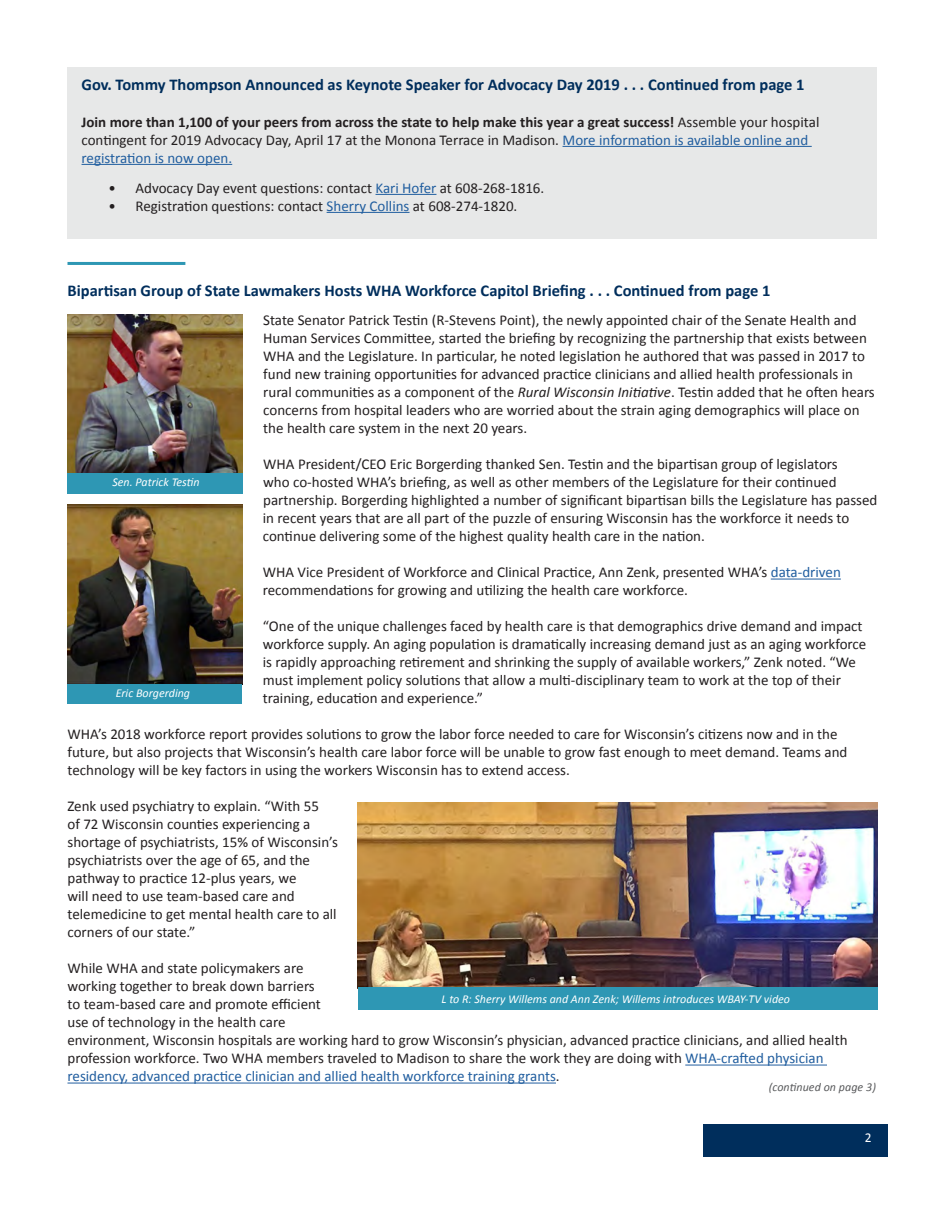
<style>
.page{position:relative;width:945px;height:1215px;background:#fff}
.page>*{position:absolute;margin:0;border:0;box-sizing:border-box;transform-origin:0 0}
.Subhead{font:700 16.5px "Calibri";color:#002e5c}
.Body_Copy{font:15px/18px "Calibri";color:#231f20}
.t1{font:13.5px "Calibri";color:#fff}
.Photo_Caption{font:italic 12px "Calibri";color:#fff}
.Continued{font:italic 12px "Calibri";letter-spacing:.005em;color:#58595b}
.s1{font-weight:700}
.s2{color:#215e9f}
.s3{font-style:italic}
</style>
<div class="page">
<div style="left:704px;top:1124px;width:184px;height:32px;background:#002e5c"></div>
<hr style="left:771px;top:579px;width:70px;height:1px;background:#215e9f">
<hr style="left:685px;top:1065px;width:142px;height:1px;background:#215e9f">
<hr style="left:68px;top:1083px;width:488px;height:1px;background:#215e9f">
<div style="left:68px;top:68px;width:810px;height:171px;background:#e7e8e8"></div>
<hr style="left:68px;top:262px;width:117px;height:3px;background:#2e97b4">
<img style="left:68px;top:315px;width:175px;height:158px">
<div style="left:68px;top:473px;width:175px;height:21px;background:#2e97b4"></div>
<img style="left:68px;top:505px;width:175px;height:179px">
<div style="left:68px;top:684px;width:174px;height:20px;background:#2e97b4"></div>
<hr style="left:563px;top:146px;width:249px;height:1px;background:#215e9f">
<hr style="left:82px;top:164px;width:150px;height:1px;background:#215e9f">
<hr style="left:376px;top:194px;width:60px;height:1px;background:#215e9f">
<hr style="left:327px;top:212px;width:83px;height:1px;background:#215e9f">
<img style="left:358px;top:803px;width:519px;height:185px">
<div style="left:358px;top:988px;width:520px;height:22px;background:#2e97b4"></div>
<p class="Subhead" style="left:82px;top:74px;width:725px">Gov. Tommy Thompson Announced as Keynote Speaker for Advocacy Day 2019 . . . Continued from page 1</p>
<p class="Body_Copy" style="left:82px;top:112px;width:739px"><span class="s1">Join more than 1,100 of your peers from across the state to help make this year a great success!</span> Assemble your hospital contingent for 2019 Advocacy Day, April 17 at the Monona Terrace in Madison. <span class="s2">More information is available online and registration is now open.</span></p>
<p class="Body_Copy" style="left:109px;top:178px;width:437px">• Advocacy Day event questions: contact <span class="s2">Kari Hofer</span> at 608-268-1816.</p>
<p class="Body_Copy" style="left:109px;top:196px;width:410px">• Registration questions: contact <span class="s2">Sherry Collins</span> at 608-274-1820.</p>
<p class="Subhead" style="left:67px;top:281px;width:704px">Bipartisan Group of State Lawmakers Hosts WHA Workforce Capitol Briefing . . . Continued from page 1</p>
<p class="Body_Copy" style="left:263px;top:311px;width:613px">State Senator Patrick Testin (R-Stevens Point), the newly appointed chair of the Senate Health and Human Services Committee, started the briefing by recognizing the partnership that exists between WHA and the Legislature. In particular, he noted legislation he authored that was passed in 2017 to fund new training opportunities for advanced practice clinicians and allied health professionals in rural communities as a component of the <span class="s3">Rural Wisconsin Initiative</span>. Testin added that he often hears concerns from hospital leaders who are worried about the strain aging demographics will place on the health care system in the next 20 years.</p>
<p class="Body_Copy" style="left:263px;top:455px;width:616px">WHA President/CEO Eric Borgerding thanked Sen. Testin and the bipartisan group of legislators<br>who co-hosted WHA’s briefing, as well as other members of the Legislature for their continued partnership. Borgerding highlighted a number of significant bipartisan bills the Legislature has passed in recent years that are all part of the puzzle of ensuring Wisconsin has the workforce it needs to continue delivering some of the highest quality health care in the nation.</p>
<p class="Body_Copy" style="left:263px;top:563px;width:580px">WHA Vice President of Workforce and Clinical Practice, Ann Zenk, presented WHA’s <span class="s2">data-driven </span>recommendations for growing and utilizing the health care workforce.</p>
<p class="Body_Copy" style="left:263px;top:617px;width:605px">“One of the unique challenges faced by health care is that demographics drive demand and impact workforce supply. An aging population is dramatically increasing demand just as an aging workforce is rapidly approaching retirement and shrinking the supply of available workers,” Zenk noted. “We must implement policy solutions that allow a multi-disciplinary team to work at the top of their training, education and experience.”</p>
<p class="Body_Copy" style="left:68px;top:725px;width:781px">WHA’s 2018 workforce report provides solutions to grow the labor force needed to care for Wisconsin’s citizens now and in the future, but also projects that Wisconsin’s health care labor force will be unable to grow fast enough to meet demand. Teams and technology will be key factors in using the workers Wisconsin has to extend access.</p>
<p class="Body_Copy" style="left:68px;top:797px;width:272px">Zenk used psychiatry to explain. “With 55<br>of 72 Wisconsin counties experiencing a shortage of psychiatrists, 15% of Wisconsin’s psychiatrists over the age of 65, and the pathway to practice 12-plus years, we<br>will need to use team-based care and telemedicine to get mental health care to all corners of our state.”</p>
<p class="Body_Copy" style="left:68px;top:959px;width:782px">While WHA and state policymakers are<br>working together to break down barriers<br>to team-based care and promote efficient<br>use of technology in the health care<br>environment, Wisconsin hospitals are working hard to grow Wisconsin’s physician, advanced practice clinicians, and allied health profession workforce. Two WHA members traveled to Madison to share the work they are doing with <span class="s2">WHA-crafted physician residency, advanced practice clinician and allied health workforce training grants</span>.</p>
<p class="Continued" style="left:769px;top:1079px;width:109px">(continued on page 3)</p>
<p class="Photo_Caption" style="left:112px;top:475px;width:89px">Sen. Patrick Testin</p>
<p class="Photo_Caption" style="left:116px;top:685px;width:76px">Eric Borgerding</p>
<p class="Photo_Caption" style="left:442px;top:991px;width:350px">L to R: Sherry Willems and Ann Zenk; Willems introduces WBAY-TV video</p>
<p class="t1" style="left:865px;top:1129px;width:8px">2</p>
</div>
